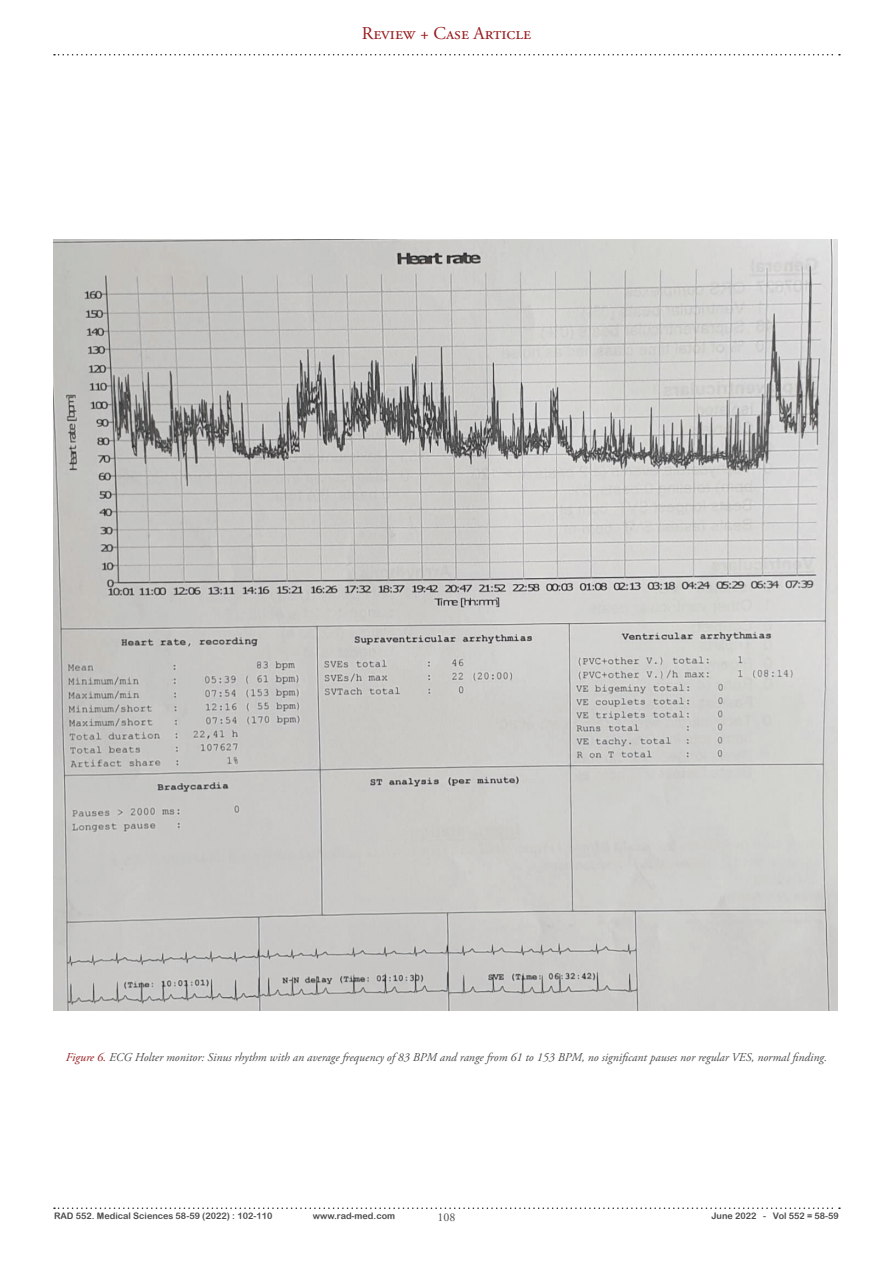
<style>
.page{position:relative;width:893px;height:1263px;background:#fff}
.page>*{position:absolute;margin:0;border:0;box-sizing:border-box;transform-origin:0 0}
.t1{font:18px "Adobe Garamond Pro";color:#981d20}
.t2{font:italic 12px "Adobe Garamond Pro";color:#4c4c4c}
.t3{font:12px "Adobe Garamond Pro";color:#4c4c4c}
.t4{font:9px "Arial Rounded MT Bold";color:#4c4c4c}
.s1{color:#981d20}
</style>
<div class="page">
<svg style="left:54px;top:54px;width:786px;height:2px"></svg>
<svg style="left:54px;top:1207px;width:786px;height:2px"></svg>
<img style="left:54px;top:239px;width:784px;height:771px">
<h1 class="t1" style="left:362px;top:23px;width:171px">Review + Case Article</h1>
<p class="t2" style="left:66px;top:1050px;width:763px"><span class="s1">Figure 6.</span> ECG Holter monitor: Sinus rhythm with an average frequency of 83 BPM and range from 61 to 153 BPM, no significant pauses nor regular VES, normal finding.</p>
<p class="t4" style="left:54px;top:1210px;width:220px">RAD 552. Medical Sciences 58-59 (2022) : 102-110</p>
<p class="t4" style="left:313px;top:1210px;width:84px">www.rad-med.com</p>
<p class="t3" style="left:437px;top:1210px;width:19px">108</p>
<p class="t4" style="left:711px;top:1210px;width:129px">June 2022 - Vol 552 = 58-59</p>
</div>
